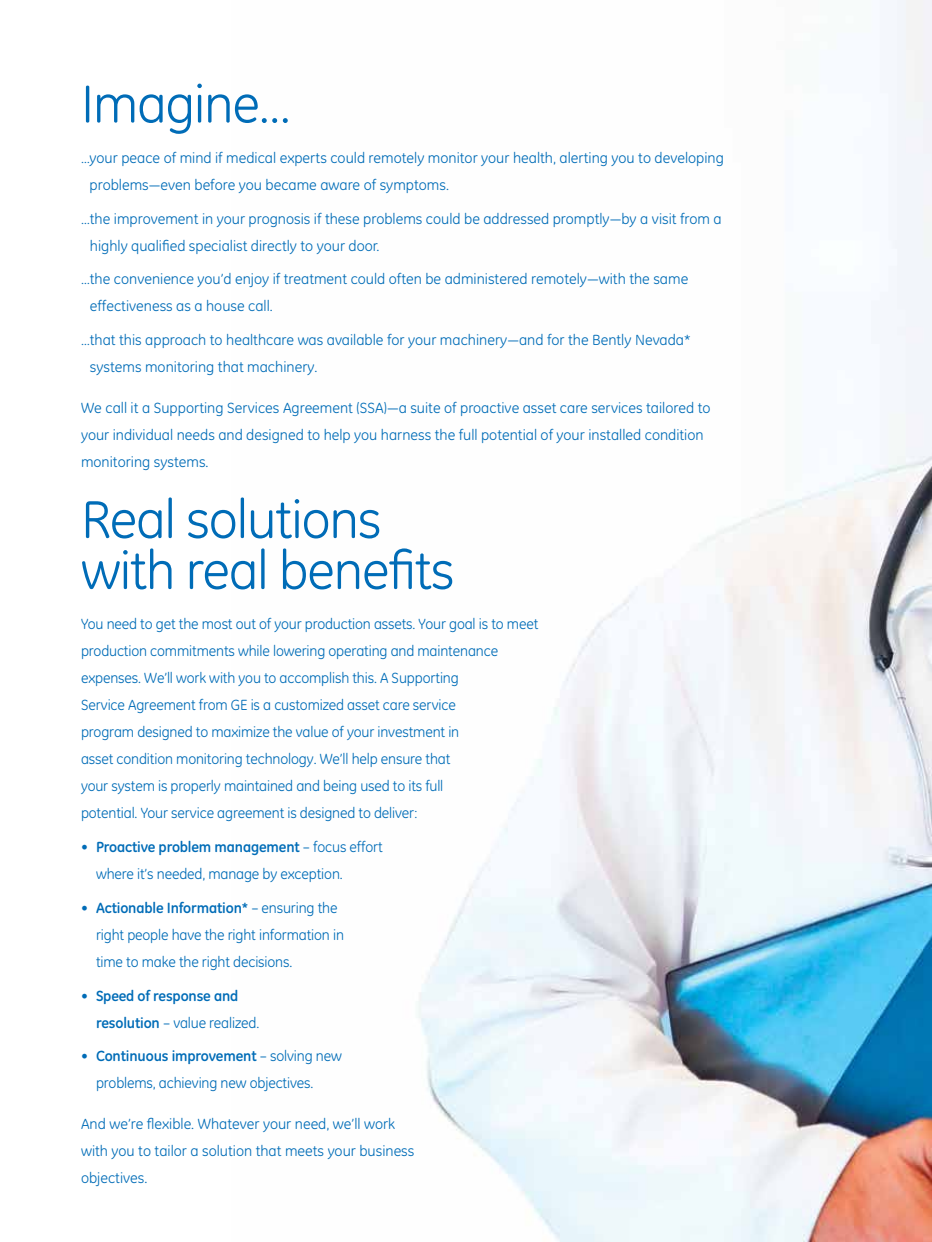
<style>
.page{position:relative;width:932px;height:1242px;background:#fff}
.page>*{position:absolute;margin:0;border:0;box-sizing:border-box;transform-origin:0 0}
.t1{font:54px/51px "GE Inspira";letter-spacing:-.02em;color:#006cb7}
.t2{font:15px/27px "GE Inspira";color:#006cb7}
.t3{font:700 15px/27px "GE Inspira";letter-spacing:-.01em;color:#006cb7}
.s1{font-weight:700}
.s2{font-weight:400}
</style>
<div class="page">
<img style="left:418px;top:0;width:514px;height:1242px">
<img style="left:538px;top:458px;width:393px;height:303px">
<h1 class="t1" style="left:81px;top:78px;width:211px">Imagine…</h1>
<p class="t2" style="left:90px;top:144px;width:636px;text-indent:-9px">…your peace of mind if medical experts could remotely monitor your health, alerting you to developing problems—even before you became aware of symptoms.</p>
<p class="t2" style="left:90px;top:205px;width:633px;text-indent:-9px">…the improvement in your prognosis if these problems could be addressed promptly—by a visit from a highly qualified specialist directly to your door.</p>
<p class="t2" style="left:90px;top:266px;width:600px;text-indent:-9px">…the convenience you’d enjoy if treatment could often be administered remotely—with the same effectiveness as a house call.</p>
<p class="t2" style="left:90px;top:327px;width:602px;text-indent:-9px">…that this approach to healthcare was available for your machinery—and for the Bently Nevada* systems monitoring that machinery.</p>
<p class="t2" style="left:81px;top:394px;width:631px">We call it a Supporting Services Agreement (SSA)—a suite of proactive asset care services tailored to your individual needs and designed to help you harness the full potential of your installed condition monitoring systems.</p>
<h1 class="t1" style="left:81px;top:494px;width:375px">Real solutions with real benefits</h1>
<p class="t2" style="left:81px;top:611px;width:459px">You need to get the most out of your production assets. Your goal is to meet production commitments while lowering operating and maintenance expenses. We’ll work with you to accomplish this. A Supporting<br>Service Agreement from GE is a customized asset care service<br>program designed to maximize the value of your investment in<br>asset condition monitoring technology. We’ll help ensure that<br>your system is properly maintained and being used to its full<br>potential. Your service agreement is designed to deliver:</p>
<p class="t2" style="left:96px;top:834px;width:288px;text-indent:-15px">• <span class="s1">Proactive problem management</span> – focus effort where it’s needed, manage by exception.</p>
<p class="t2" style="left:96px;top:894px;width:249px;text-indent:-15px">• <span class="s1">Actionable Information*</span> – ensuring the right people have the right information in time to make the right decisions.</p>
<p class="t3" style="left:96px;top:982px;width:165px;text-indent:-15px"><span class="s2">•</span> Speed of response and resolution <span class="s2">– value realized.</span></p>
<p class="t2" style="left:96px;top:1043px;width:247px;text-indent:-15px">• <span class="s1">Continuous improvement</span> – solving new problems, achieving new objectives.</p>
<p class="t2" style="left:81px;top:1110px;width:335px">And we’re flexible. Whatever your need, we’ll work with you to tailor a solution that meets your business objectives.</p>
</div>
